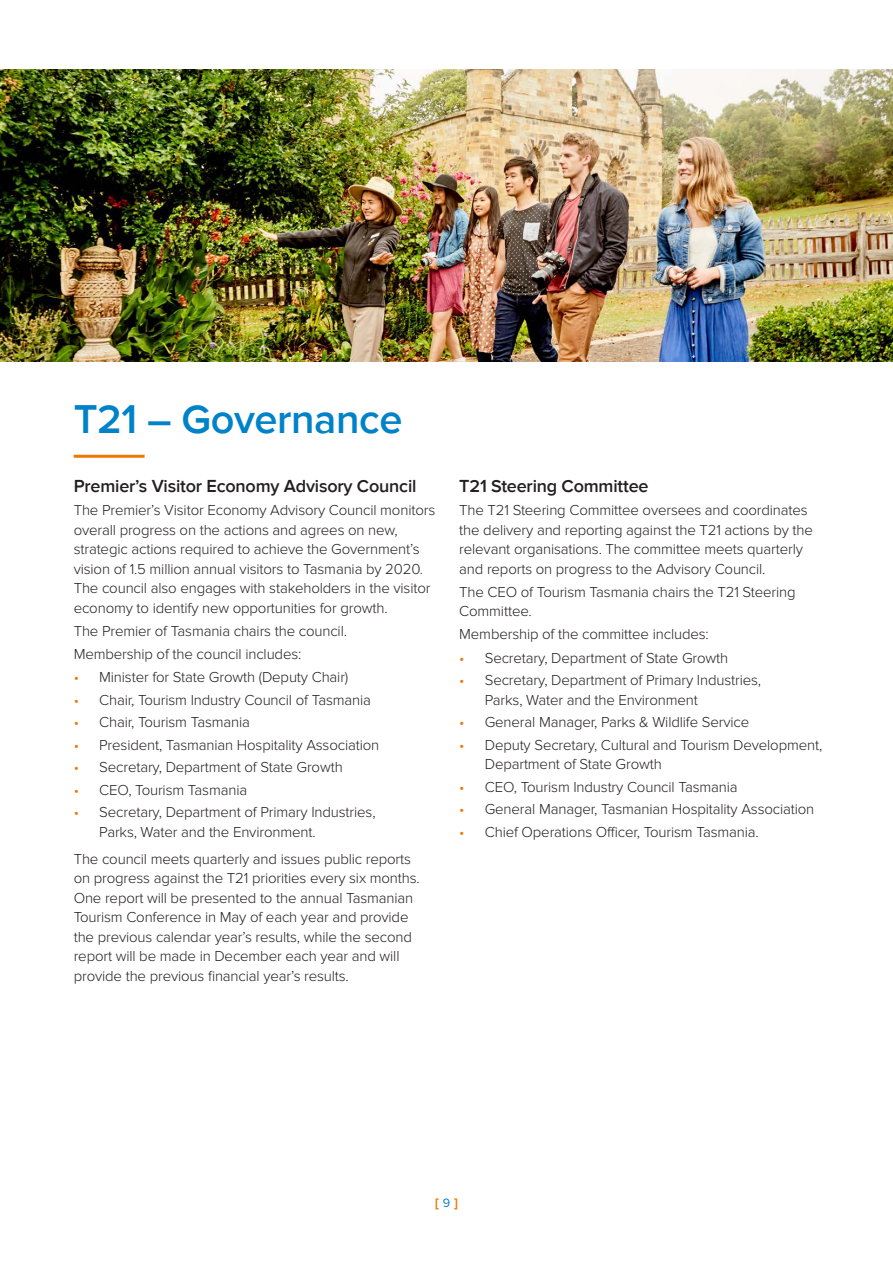
<style>
.page{position:relative;width:893px;height:1263px;background:#fff}
.page>*{position:absolute;margin:0;border:0;box-sizing:border-box;transform-origin:0 0}
.t1{font:600 41.4px "Proxima Nova";letter-spacing:-.01em;color:#0082c9}
.t2{font:600 18px "Proxima Nova";letter-spacing:-.01em;color:#231f20}
.t3{font:300 15px/19.5px "Proxima Nova";letter-spacing:-.01em;color:#231f20}
.t4{font:12.6px "Proxima Nova Extrabld";color:#ed7700}
.s1{color:#ed7700}
.s2{font-family:"Proxima Nova";color:#0082c9}
</style>
<div class="page">
<img style="left:0;top:69px;width:893px;height:292px">
<hr style="left:74px;top:455px;width:71px;height:3px;background:#ed7700">
<h1 class="t1" style="left:74px;top:396px;width:330px">T21 – Governance</h1>
<p class="t2" style="left:74px;top:475px;width:344px">Premier’s Visitor Economy Advisory Council</p>
<p class="t3" style="left:74px;top:501px;width:363px">The Premier’s Visitor Economy Advisory Council monitors overall progress on the actions and agrees on new, strategic actions required to achieve the Government’s vision of 1.5 million annual visitors to Tasmania by 2020.<br>The council also engages with stakeholders in the visitor economy to identify new opportunities for growth.</p>
<p class="t3" style="left:74px;top:619px;width:275px;line-height:23px">The Premier of Tasmania chairs the council.<br>Membership of the council includes:</p>
<p class="t3" style="left:74px;top:668px;width:276px"><span class="s1">•</span> Minister for State Growth (Deputy Chair)</p>
<p class="t3" style="left:74px;top:690px;width:299px"><span class="s1">•</span> Chair, Tourism Industry Council of Tasmania</p>
<p class="t3" style="left:74px;top:713px;width:178px"><span class="s1">•</span> Chair, Tourism Tasmania</p>
<p class="t3" style="left:74px;top:735px;width:307px"><span class="s1">•</span> President, Tasmanian Hospitality Association</p>
<p class="t3" style="left:74px;top:757px;width:271px"><span class="s1">•</span> Secretary, Department of State Growth</p>
<p class="t3" style="left:74px;top:780px;width:175px"><span class="s1">•</span> CEO, Tourism Tasmania</p>
<p class="t3" style="left:99px;top:802px;width:278px;text-indent:-26px"><span class="s1">•</span> Secretary, Department of Primary Industries,<br>Parks, Water and the Environment.</p>
<p class="t3" style="left:74px;top:849px;width:348px">The council meets quarterly and issues public reports on progress against the T21 priorities every six months.<br>One report will be presented to the annual Tasmanian Tourism Conference in May of each year and provide the previous calendar year’s results, while the second report will be made in December each year and will provide the previous financial year’s results.</p>
<p class="t2" style="left:459px;top:475px;width:191px">T21 Steering Committee</p>
<p class="t3" style="left:459px;top:501px;width:355px">The T21 Steering Committee oversees and coordinates the delivery and reporting against the T21 actions by the relevant organisations. The committee meets quarterly and reports on progress to the Advisory Council.</p>
<p class="t3" style="left:459px;top:582px;width:338px">The CEO of Tourism Tasmania chairs the T21 Steering<br>Committee.</p>
<p class="t3" style="left:459px;top:624px;width:251px">Membership of the committee includes:</p>
<p class="t3" style="left:459px;top:648px;width:271px"><span class="s1">•</span> Secretary, Department of State Growth</p>
<p class="t3" style="left:485px;top:671px;width:278px;text-indent:-26px"><span class="s1">•</span> Secretary, Department of Primary Industries,<br>Parks, Water and the Environment</p>
<p class="t3" style="left:459px;top:713px;width:292px"><span class="s1">•</span> General Manager, Parks &amp; Wildlife Service</p>
<p class="t3" style="left:485px;top:735px;width:339px;text-indent:-26px"><span class="s1">•</span> Deputy Secretary, Cultural and Tourism Development,<br>Department of State Growth</p>
<p class="t3" style="left:459px;top:777px;width:280px"><span class="s1">•</span> CEO, Tourism Industry Council Tasmania</p>
<p class="t3" style="left:459px;top:799px;width:357px"><span class="s1">•</span> General Manager, Tasmanian Hospitality Association</p>
<p class="t3" style="left:459px;top:822px;width:301px"><span class="s1">•</span> Chief Operations Officer, Tourism Tasmania.</p>
<p class="t4" style="left:435px;top:1196px;width:24px">[ <span class="s2">9</span> ]</p>
</div>
